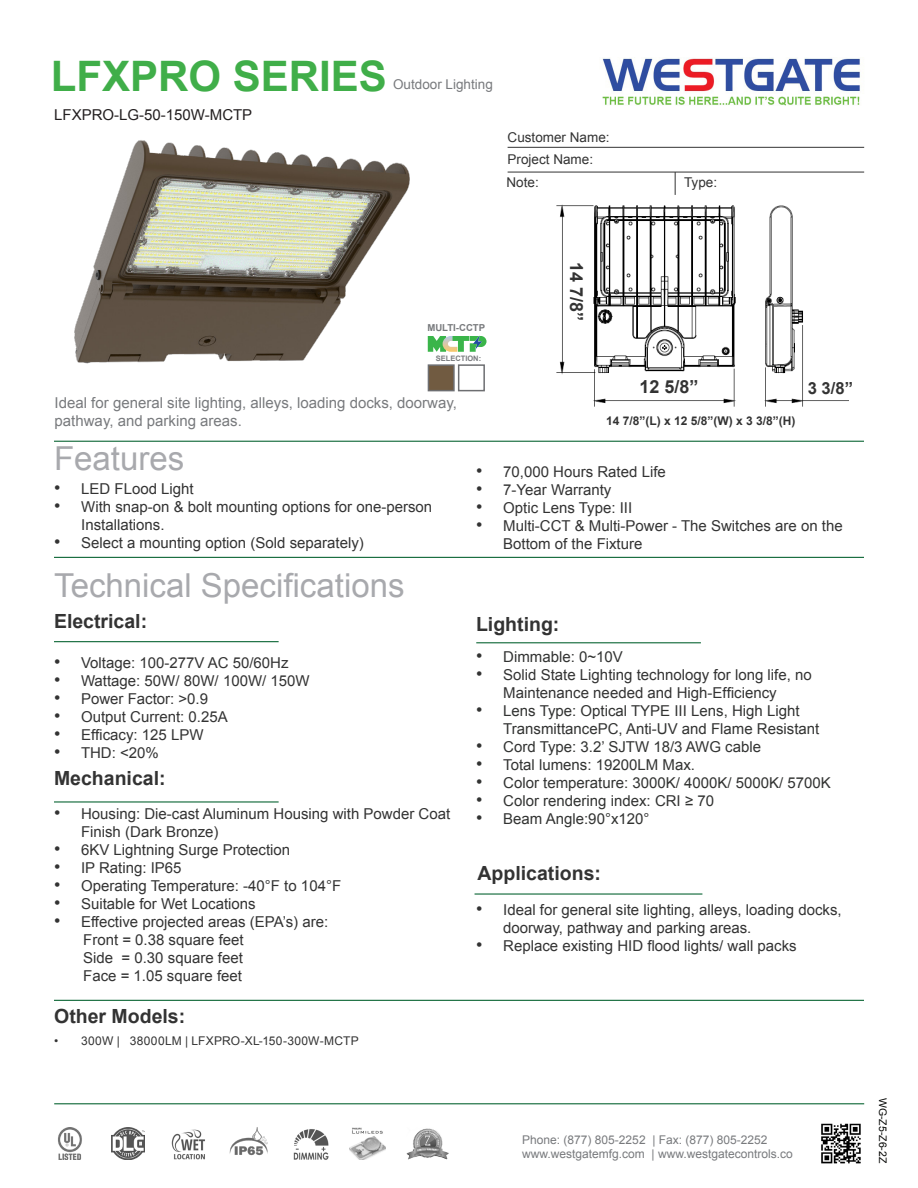
<style>
.page{position:relative;width:918px;height:1188px;background:#fff}
.page>*{position:absolute;margin:0;border:0;box-sizing:border-box;transform-origin:0 0}
.t1{font:700 42px "Arial";color:#40ae49}
.t2{font:33px "Arial";color:#a8a9ad}
.t3{font:700 19.5px "Arial";color:#333}
.t4{font:700 18px "Arial";color:#333}
.t5{font:700 16.65px "Arial";color:#333}
.t6{font:15px/18px "Arial";color:#333}
.t7{font:15px/18px "Arial";color:#323332}
.t8{font:15px/18px "Arial";color:#787a7d}
.t9{font:15px "Arial";color:#231f20}
.t10{font:13.5px "Arial";color:#333}
.t11{font:13.5px "Arial";color:#787a7d}
.t12{font:12px "Arial";color:#787a7d}
.t13{font:12px "Arial";letter-spacing:.025em;color:#333}
.t14{font:700 12px "Arial";color:#333}
.t15{font:10.5px "Arial";color:#040503}
.t16{font:700 9.6px "Arial";color:#787a7d}
.t17{font:700 7.5px "Arial";color:#787a7d}
.s1{font-size:18px}
</style>
<div class="page">
<img style="left:556px;top:204px;width:292px;height:203px">
<hr style="left:54px;top:441px;width:810px;height:1px;background:#0d6736">
<hr style="left:508px;top:147px;width:356px;height:1px;background:#333">
<svg style="left:675px;top:173px;width:1px;height:22px"></svg>
<hr style="left:508px;top:172px;width:356px;height:1px;background:#333">
<hr style="left:54px;top:557px;width:810px;height:1px;background:#0d6736">
<hr style="left:54px;top:641px;width:225px;height:1px;background:#0d6736">
<hr style="left:54px;top:801px;width:225px;height:2px;background:#0d6736">
<hr style="left:475px;top:893px;width:227px;height:2px;background:#0d6736">
<img style="left:602px;top:58px;width:258px;height:48px">
<hr style="left:476px;top:642px;width:225px;height:1px;background:#0d6736">
<hr style="left:54px;top:1103px;width:810px;height:1px;background:#0d6736">
<hr style="left:54px;top:1000px;width:810px;height:1px;background:#0d6736">
<img style="left:74px;top:140px;width:357px;height:252px">
<div style="left:806px;top:382px;width:49px;height:15px;background:#fff"></div>
<div style="left:622px;top:380px;width:94px;height:19px;background:#fff"></div>
<div style="left:565px;top:244px;width:18px;height:94px;background:#fff"></div>
<img style="left:293px;top:1129px;width:36px;height:31px">
<img style="left:350px;top:1127px;width:35px;height:33px">
<img style="left:407px;top:1128px;width:42px;height:32px">
<img style="left:58px;top:1128px;width:24px;height:32px">
<img style="left:111px;top:1127px;width:33px;height:33px">
<img style="left:171px;top:1129px;width:34px;height:31px">
<img style="left:229px;top:1127px;width:39px;height:29px">
<img style="left:821px;top:1123px;width:40px;height:41px">
<div style="left:428px;top:364px;width:27px;height:27px;background:#715b41;border:2px solid #6d6e71"></div>
<div style="left:458px;top:364px;width:27px;height:27px;background:#fff;border:2px solid #6d6e71"></div>
<svg style="left:428px;top:336px;width:59px;height:16px"></svg>
<img style="left:471px;top:335px;width:13px;height:15px">
<p class="t1" style="left:51px;top:48px;width:338px">LFXPRO SERIES</p>
<p class="t9" style="left:54px;top:105px;width:200px">LFXPRO-LG-50-150W-MCTP</p>
<p class="t11" style="left:393px;top:75px;width:101px">Outdoor Lighting</p>
<p class="t10" style="left:508px;top:128px;width:104px">Customer Name:</p>
<p class="t10" style="left:508px;top:150px;width:87px">Project Name:</p>
<p class="t10" style="left:507px;top:173px;width:34px">Note:</p>
<p class="t10" style="left:684px;top:173px;width:35px">Type:</p>
<p class="t16" style="left:427px;top:322px;width:59px">MULTI-CCTP</p>
<p class="t17" style="left:436px;top:354px;width:47px">SELECTION:</p>
<p class="t8" style="left:55px;top:394px;width:404px">Ideal for general site lighting, alleys, loading docks, doorway, pathway, and parking areas.</p>
<p class="t4" style="left:588px;top:262px;width:61px;rotate:90deg">14 7/8”</p>
<p class="t4" style="left:640px;top:375px;width:61px">12 5/8”</p>
<p class="t5" style="left:808px;top:377px;width:47px">3 3/8”</p>
<p class="t14" style="left:606px;top:412px;width:191px">14 7/8”(L) x 12 5/8”(W) x 3 3/8”(H)</p>
<p class="t2" style="left:54px;top:437px;width:132px">Features</p>
<p class="t6" style="left:54px;top:480px;width:141px"><span class="s1">•</span> LED FLood Light</p>
<p class="t6" style="left:81px;top:498px;width:352px;text-indent:-27px"><span class="s1">•</span> With snap-on &amp; bolt mounting options for one-person<br>Installations.</p>
<p class="t6" style="left:54px;top:534px;width:311px"><span class="s1">•</span> Select a mounting option (Sold separately)</p>
<p class="t2" style="left:54px;top:564px;width:352px">Technical Specifications</p>
<p class="t3" style="left:54px;top:608px;width:95px">Electrical:</p>
<p class="t6" style="left:54px;top:654px;width:236px"><span class="s1">•</span> Voltage: 100-277V AC 50/60Hz</p>
<p class="t6" style="left:54px;top:672px;width:257px"><span class="s1">•</span> Wattage: 50W/ 80W/ 100W/ 150W</p>
<p class="t6" style="left:54px;top:690px;width:156px"><span class="s1">•</span> Power Factor: &gt;0.9</p>
<p class="t6" style="left:54px;top:708px;width:175px"><span class="s1">•</span> Output Current: 0.25A</p>
<p class="t6" style="left:54px;top:726px;width:151px"><span class="s1">•</span> Efficacy: 125 LPW</p>
<p class="t6" style="left:54px;top:744px;width:106px"><span class="s1">•</span> THD: &lt;20%</p>
<p class="t3" style="left:54px;top:766px;width:113px">Mechanical:</p>
<p class="t6" style="left:81px;top:805px;width:371px;text-indent:-27px"><span class="s1">•</span> Housing: Die-cast Aluminum Housing with Powder Coat<br>Finish (Dark Bronze)</p>
<p class="t6" style="left:54px;top:841px;width:238px"><span class="s1">•</span> 6KV Lightning Surge Protection</p>
<p class="t6" style="left:54px;top:859px;width:129px"><span class="s1">•</span> IP Rating: IP65</p>
<p class="t6" style="left:54px;top:877px;width:289px"><span class="s1">•</span> Operating Temperature: -40°F to 104°F</p>
<p class="t6" style="left:54px;top:895px;width:203px"><span class="s1">•</span> Suitable for Wet Locations</p>
<p class="t6" style="left:54px;top:913px;width:276px"><span class="s1">•</span> Effective projected areas (EPA’s) are:</p>
<p class="t6" style="left:83px;top:931px;width:162px">Front = 0.38 square feet</p>
<p class="t6" style="left:83px;top:949px;width:161px">Side = 0.30 square feet</p>
<p class="t6" style="left:83px;top:967px;width:160px">Face = 1.05 square feet</p>
<p class="t3" style="left:54px;top:1003px;width:133px">Other Models:</p>
<p class="t13" style="left:54px;top:1033px;width:306px">• 300W | 38000LM | LFXPRO-XL-150-300W-MCTP</p>
<p class="t6" style="left:476px;top:463px;width:191px"><span class="s1">•</span> 70,000 Hours Rated Life</p>
<p class="t6" style="left:476px;top:481px;width:137px"><span class="s1">•</span> 7-Year Warranty</p>
<p class="t6" style="left:476px;top:499px;width:157px"><span class="s1">•</span> Optic Lens Type: III</p>
<p class="t6" style="left:503px;top:517px;width:341px;text-indent:-27px"><span class="s1">•</span> Multi-CCT &amp; Multi-Power - The Switches are on the<br>Bottom of the Fixture</p>
<p class="t3" style="left:476px;top:611px;width:85px">Lighting:</p>
<p class="t7" style="left:476px;top:648px;width:148px"><span class="s1">•</span> Dimmable: 0~10V</p>
<p class="t6" style="left:476px;top:666px;width:337px;text-align:center"><span class="s1">•</span> Solid State Lighting technology for long life, no<br>Maintenance needed and High-Efficiency</p>
<p class="t7" style="left:503px;top:702px;width:318px;text-indent:-27px"><span class="s1">•</span> Lens Type: Optical TYPE III Lens, High Light<br>TransmittancePC, Anti-UV and Flame Resistant</p>
<p class="t7" style="left:476px;top:738px;width:286px"><span class="s1">•</span> Cord Type: 3.2’ SJTW 18/3 AWG cable</p>
<p class="t7" style="left:476px;top:756px;width:220px"><span class="s1">•</span> Total lumens: 19200LM Max.</p>
<p class="t7" style="left:476px;top:774px;width:356px"><span class="s1">•</span> Color temperature: 3000K/ 4000K/ 5000K/ 5700K</p>
<p class="t7" style="left:476px;top:792px;width:239px"><span class="s1">•</span> Color rendering index: CRI ≥ 70</p>
<p class="t7" style="left:476px;top:810px;width:175px"><span class="s1">•</span> Beam Angle:90°x120°</p>
<p class="t3" style="left:478px;top:861px;width:125px">Applications:</p>
<p class="t6" style="left:503px;top:901px;width:340px;text-indent:-27px"><span class="s1">•</span> Ideal for general site lighting, alleys, loading docks, doorway, pathway and parking areas.</p>
<p class="t6" style="left:476px;top:937px;width:322px"><span class="s1">•</span> Replace existing HID flood lights/ wall packs</p>
<p class="t12" style="left:522px;top:1132px;width:247px">Phone: (877) 805-2252 | Fax: (877) 805-2252</p>
<p class="t12" style="left:522px;top:1146px;width:272px">www.westgatemfg.com | www.westgatecontrols.co</p>
<p class="t15" style="left:890px;top:1098px;width:67px;rotate:90deg">WG-Z5-Z6-2Z</p>
</div>
